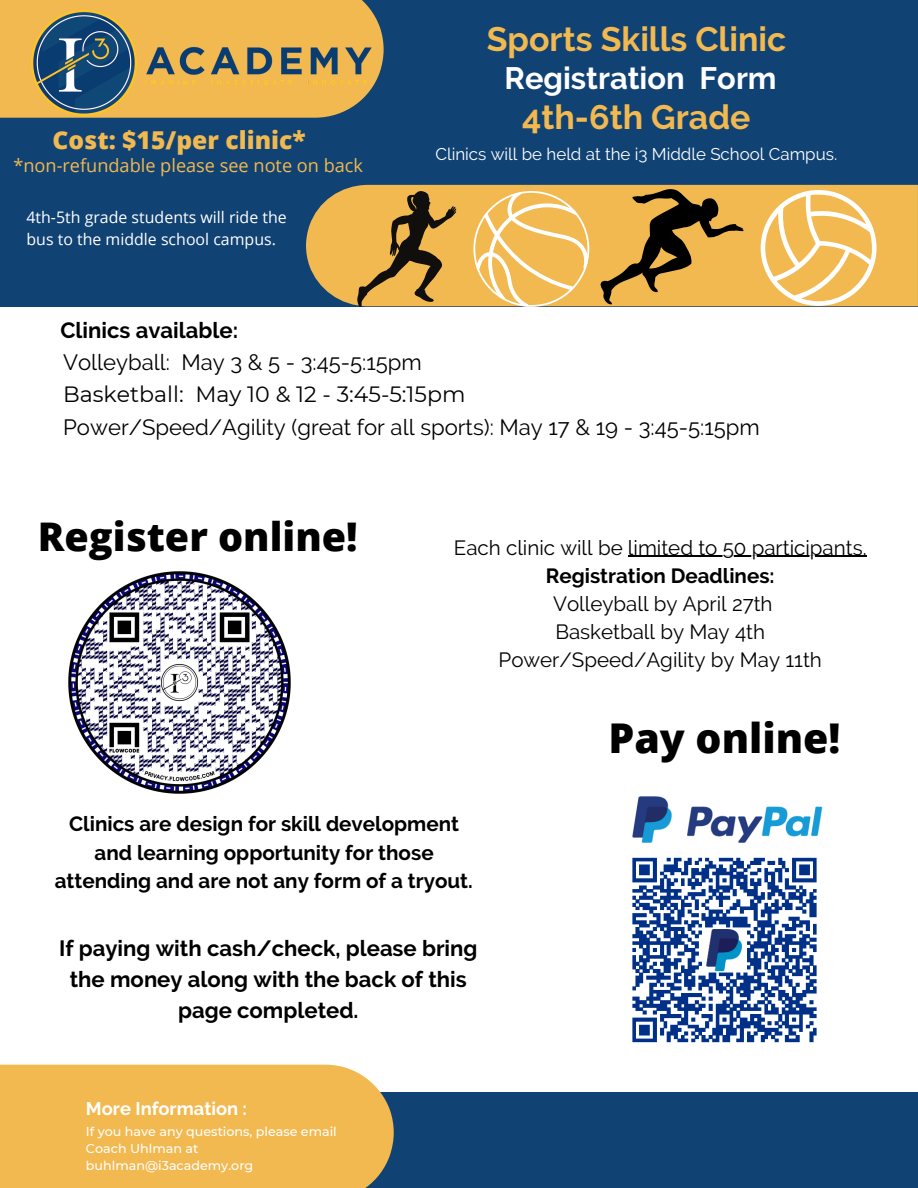
<style>
.page{position:relative;width:918px;height:1188px;background:#fff}
.page>*{position:absolute;margin:0;border:0;box-sizing:border-box;transform-origin:0 0}
.t1{font:800 40.95px "Open Sans";color:#000}
.t2{font:800 39.45px "Open Sans";color:#000}
.t3{font:700 33.9px "Raleway";color:#f2b950}
.t4{font:700 30.9px "Raleway";color:#fff}
.t5{font:800 24.6px "Open Sans";color:#f2b950}
.t6{font:700 22.05px/30.8px "Raleway";color:#000;text-align:center}
.t7{font:22.05px "Raleway";color:#000}
.t8{font:22.05px "Montserrat";color:#000}
.t9{font:700 20.55px/28.2px "Raleway";color:#000;text-align:center}
.t10{font:20.55px "Raleway";color:#000}
.t11{font:700 18.3px "Raleway";color:#fff}
.t12{font:18.15px "Open Sans";color:#f2b950}
.t13{font:16.95px "Raleway";color:#fff}
.t14{font:15.9px/22.2px "Open Sans";color:#fff}
.t15{font:500 12.75px/17px "Montserrat";color:#fff}
</style>
<div class="page">
<div style="left:0;top:0;width:918px;height:307px;background:#104274"></div>
<svg style="left:306px;top:185px;width:612px;height:121px;background:#deae53"></svg>
<div style="left:0;top:1092px;width:918px;height:96px;background:#104274"></div>
<div style="left:0;top:1065px;width:394px;height:123px;background:#f2b950"></div>
<svg style="left:0;top:0;width:383px;height:118px;background:#e4b152"></svg>
<img style="left:141px;top:39px;width:243px;height:48px">
<img style="left:26px;top:8px;width:115px;height:109px">
<svg style="left:761px;top:190px;width:116px;height:116px;background:#f5c97a"></svg>
<svg style="left:473px;top:191px;width:116px;height:116px;background:#f2c46f"></svg>
<svg style="left:600px;top:186px;width:144px;height:119px;background:#b78c3c"></svg>
<svg style="left:357px;top:191px;width:99px;height:116px;background:#b78d3f"></svg>
<img style="left:632px;top:796px;width:191px;height:247px">
<img style="left:68px;top:571px;width:223px;height:223px">
<hr style="left:628px;top:556px;width:239px;height:1px;background:#000">
<p class="t5" style="left:53px;top:122px;width:255px">Cost: $15/per clinic*</p>
<p class="t12" style="left:13px;top:152px;width:351px">*non-refundable please see note on back</p>
<p class="t14" style="left:26px;top:206px;width:262px">4th-5th grade students will ride the bus to the middle school campus.</p>
<p class="t3" style="left:487px;top:19px;width:301px">Sports Skills Clinic</p>
<p class="t4" style="left:505px;top:60px;width:274px">Registration Form</p>
<p class="t3" style="left:522px;top:97px;width:230px">4th-6th Grade</p>
<p class="t13" style="left:435px;top:144px;width:403px">Clinics will be held at the i3 Middle School Campus.</p>
<p class="t6" style="left:61px;top:315px;width:179px">Clinics available:</p>
<p class="t7" style="left:63px;top:349px;width:360px">Volleyball: May 3 &amp; 5 - 3:45-5:15pm</p>
<p class="t8" style="left:63px;top:380px;width:404px">Basketball: May 10 &amp; 12 - 3:45-5:15pm</p>
<p class="t7" style="left:63px;top:414px;width:698px">Power/Speed/Agility (great for all sports): May 17 &amp; 19 - 3:45-5:15pm</p>
<p class="t2" style="left:38px;top:508px;width:321px">Register online!</p>
<p class="t10" style="left:454px;top:535px;width:414px">Each clinic will be limited to 50 participants.</p>
<p class="t9" style="left:546px;top:561px;width:230px">Registration Deadlines:</p>
<p class="t10" style="left:553px;top:592px;width:221px">Volleyball by April 27th</p>
<p class="t10" style="left:555px;top:620px;width:211px">Basketball by May 4th</p>
<p class="t10" style="left:499px;top:648px;width:325px">Power/Speed/Agility by May 11th</p>
<p class="t1" style="left:608px;top:709px;width:234px">Pay online!</p>
<p class="t9" style="left:55px;top:810px;width:419px">Clinics are design for skill development and learning opportunity for those attending and are not any form of a tryout.</p>
<p class="t6" style="left:59px;top:933px;width:420px">If paying with cash/check, please bring the money along with the back of this page completed.</p>
<p class="t11" style="left:86px;top:1098px;width:163px">More Information :</p>
<p class="t15" style="left:86px;top:1123px;width:252px">If you have any questions, please email<br>Coach Uhlman at buhlman@i3academy.org</p>
</div>
